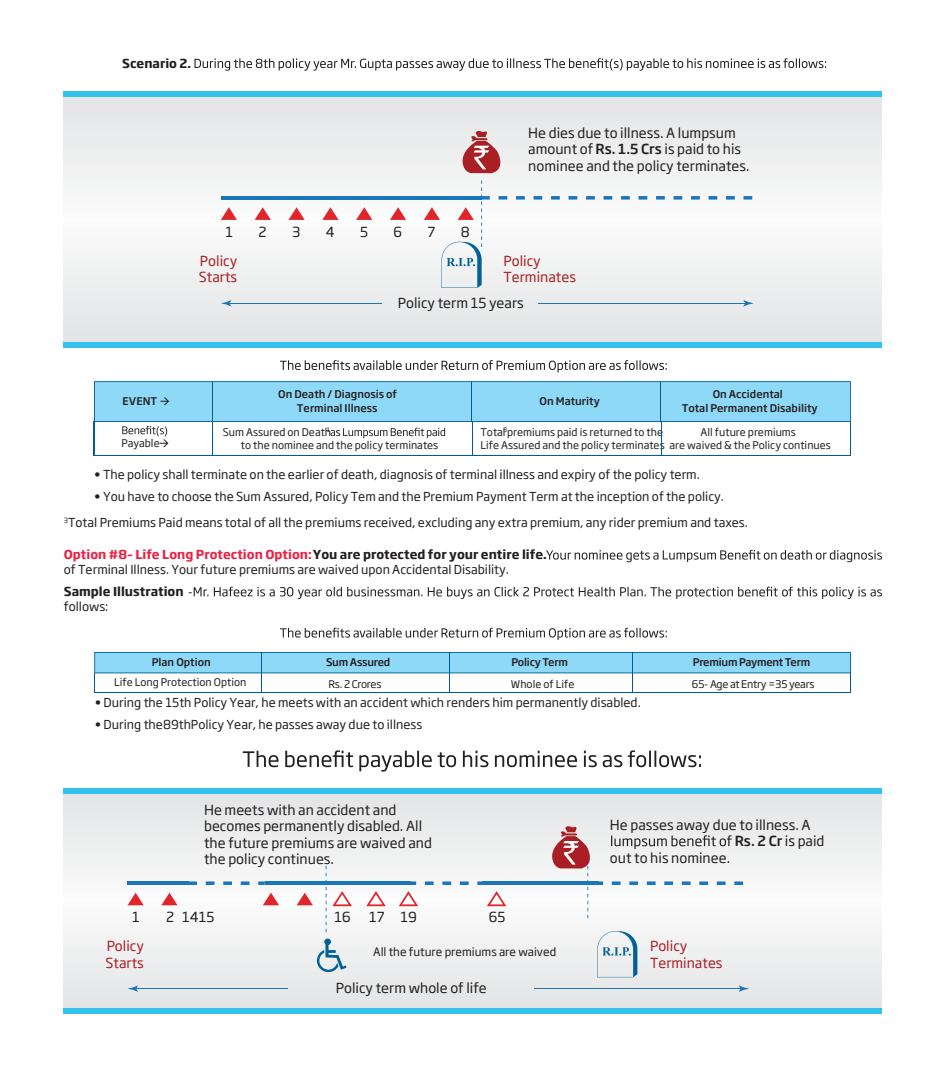
<style>
.page{position:relative;width:945px;height:1071px;background:#fff}
.page>*{position:absolute;margin:0;border:0;box-sizing:border-box;transform-origin:0 0}
.t1{font:13.65px/16.4px "Soho Gothic Pro";color:#231f20}
.t2{font:13.65px/16.4px "Soho Gothic Pro";color:#a91f24}
.t3{font:500 13.65px "Soho Gothic Pro";color:#231f20}
.t4{font:12.25px/14.7px "Soho Gothic Pro";color:#231f20}
.t5{font:700 12.25px "Soho Gothic Pro";color:#231f20}
.t6{font:11.38px "Soho Gothic Pro";color:#231f20}
.t7{font:10.5px/12.6px "Soho Gothic Pro";color:#231f20}
.t8{font:500 10.5px/14px "Soho Gothic Pro";color:#231f20;text-align:center}
.t9{font:500 10.5px "Soho Gothic Pro";letter-spacing:-.02em;color:#231f20}
.t10{font:10.5px "Soho Gothic Pro";letter-spacing:-.02em;color:#231f20}
.s1{font-weight:500}
.s2{font-weight:700;color:#eb2347}
.s3{font-weight:700}
.s4{font-weight:400}
</style>
<div class="page">
<svg style="left:194px;top:58px;width:632px;height:13px"></svg>
<svg style="left:546px;top:550px;width:336px;height:12px"></svg>
<svg style="left:189px;top:587px;width:693px;height:12px"></svg>
<hr style="left:94px;top:455px;width:756px;height:1px;background:#005a9e">
<hr style="left:472px;top:421px;width:1px;height:35px;background:#005a9e">
<hr style="left:212px;top:421px;width:1px;height:35px;background:#005a9e">
<hr style="left:850px;top:421px;width:1px;height:35px;background:#005a9e">
<hr style="left:94px;top:421px;width:1px;height:35px;background:#005a9e">
<hr style="left:661px;top:421px;width:1px;height:35px;background:#005a9e">
<svg style="left:94px;top:381px;width:757px;height:57px"></svg>
<svg style="left:243px;top:750px;width:458px;height:22px"></svg>
<svg style="left:63px;top:97px;width:819px;height:245px"></svg>
<div style="left:63px;top:342px;width:819px;height:5px;background:#34c2ed"></div>
<div style="left:63px;top:92px;width:819px;height:5px;background:#34c2ed"></div>
<svg style="left:459px;top:130px;width:43px;height:44px;background:#cc888b"></svg>
<hr style="left:221px;top:196px;width:261px;height:4px;background:#1b75bb">
<svg style="left:499px;top:196px;width:8px;height:4px"></svg>
<svg style="left:516px;top:196px;width:9px;height:4px"></svg>
<svg style="left:534px;top:196px;width:8px;height:4px"></svg>
<svg style="left:551px;top:196px;width:9px;height:4px"></svg>
<svg style="left:569px;top:196px;width:8px;height:4px"></svg>
<svg style="left:586px;top:196px;width:9px;height:4px"></svg>
<svg style="left:604px;top:196px;width:8px;height:4px"></svg>
<svg style="left:621px;top:196px;width:9px;height:4px"></svg>
<svg style="left:639px;top:196px;width:8px;height:4px"></svg>
<svg style="left:656px;top:196px;width:9px;height:4px"></svg>
<svg style="left:674px;top:196px;width:8px;height:4px"></svg>
<svg style="left:691px;top:196px;width:9px;height:4px"></svg>
<svg style="left:709px;top:196px;width:8px;height:4px"></svg>
<svg style="left:726px;top:196px;width:9px;height:4px"></svg>
<svg style="left:744px;top:196px;width:8px;height:4px"></svg>
<svg style="left:221px;top:207px;width:16px;height:13px"></svg>
<svg style="left:255px;top:207px;width:16px;height:13px"></svg>
<svg style="left:288px;top:207px;width:17px;height:13px"></svg>
<svg style="left:322px;top:207px;width:17px;height:13px"></svg>
<svg style="left:356px;top:207px;width:16px;height:13px"></svg>
<svg style="left:390px;top:207px;width:16px;height:13px"></svg>
<hr style="left:539px;top:303px;width:208px;height:1px;background:#1b75bb">
<svg style="left:743px;top:300px;width:11px;height:6px"></svg>
<hr style="left:228px;top:303px;width:153px;height:1px;background:#1b75bb">
<svg style="left:221px;top:300px;width:10px;height:6px"></svg>
<svg style="left:424px;top:180px;width:66px;height:108px"></svg>
<svg style="left:63px;top:793px;width:819px;height:215px"></svg>
<div style="left:63px;top:1008px;width:819px;height:6px;background:#34c2ed"></div>
<div style="left:63px;top:788px;width:819px;height:5px;background:#34c2ed"></div>
<svg style="left:597px;top:931px;width:40px;height:46px"></svg>
<hr style="left:128px;top:881px;width:61px;height:4px;background:#1b75bb">
<hr style="left:265px;top:881px;width:145px;height:4px;background:#1b75bb">
<hr style="left:483px;top:881px;width:116px;height:4px;background:#1b75bb">
<svg style="left:189px;top:881px;width:8px;height:4px"></svg>
<svg style="left:206px;top:881px;width:9px;height:4px"></svg>
<svg style="left:223px;top:881px;width:9px;height:4px"></svg>
<svg style="left:241px;top:881px;width:9px;height:4px"></svg>
<svg style="left:258px;top:881px;width:7px;height:4px"></svg>
<svg style="left:410px;top:881px;width:6px;height:4px"></svg>
<svg style="left:425px;top:881px;width:9px;height:4px"></svg>
<svg style="left:442px;top:881px;width:9px;height:4px"></svg>
<svg style="left:460px;top:881px;width:9px;height:4px"></svg>
<svg style="left:477px;top:881px;width:6px;height:4px"></svg>
<svg style="left:612px;top:881px;width:9px;height:4px"></svg>
<svg style="left:629px;top:881px;width:9px;height:4px"></svg>
<svg style="left:647px;top:881px;width:9px;height:4px"></svg>
<svg style="left:664px;top:881px;width:9px;height:4px"></svg>
<svg style="left:682px;top:881px;width:9px;height:4px"></svg>
<svg style="left:699px;top:881px;width:9px;height:4px"></svg>
<svg style="left:717px;top:881px;width:9px;height:4px"></svg>
<svg style="left:734px;top:881px;width:9px;height:4px"></svg>
<svg style="left:128px;top:893px;width:16px;height:12px"></svg>
<svg style="left:161px;top:893px;width:17px;height:12px"></svg>
<svg style="left:263px;top:893px;width:16px;height:12px"></svg>
<svg style="left:297px;top:893px;width:16px;height:12px"></svg>
<svg style="left:366px;top:891px;width:20px;height:15px"></svg>
<svg style="left:399px;top:891px;width:19px;height:15px"></svg>
<svg style="left:487px;top:891px;width:19px;height:15px"></svg>
<hr style="left:534px;top:988px;width:208px;height:1px;background:#1b75bb">
<svg style="left:739px;top:985px;width:10px;height:7px"></svg>
<hr style="left:135px;top:988px;width:153px;height:1px;background:#1b75bb">
<svg style="left:128px;top:985px;width:10px;height:7px"></svg>
<svg style="left:611px;top:835px;width:121px;height:14px;background:#c2c1c2"></svg>
<svg style="left:326px;top:866px;width:26px;height:66px"></svg>
<svg style="left:549px;top:825px;width:54px;height:93px"></svg>
<svg style="left:317px;top:939px;width:30px;height:33px"></svg>
<svg style="left:280px;top:360px;width:387px;height:12px"></svg>
<hr style="left:94px;top:692px;width:756px;height:1px;background:#005a9e">
<svg style="left:94px;top:652px;width:757px;height:40px"></svg>
<svg style="left:280px;top:628px;width:387px;height:12px"></svg>
<p class="t5" style="left:122px;top:54px;width:71px">Scenario 2.</p>
<p class="t1" style="left:225px;top:223px;width:9px">1</p>
<p class="t1" style="left:259px;top:223px;width:10px">2</p>
<p class="t1" style="left:292px;top:223px;width:10px">3</p>
<p class="t1" style="left:326px;top:223px;width:10px">4</p>
<p class="t1" style="left:360px;top:223px;width:10px">5</p>
<p class="t1" style="left:393px;top:223px;width:10px">6</p>
<p class="t1" style="left:428px;top:223px;width:9px">7</p>
<p class="t1" style="left:461px;top:223px;width:10px">8</p>
<p class="t1" style="left:528px;top:124px;width:223px">He dies due to illness. A lumpsum amount of <span class="s1">Rs. 1.5 Crs</span> is paid to his nominee and the policy terminates.</p>
<p class="t2" style="left:199px;top:252px;width:40px">Policy<br>Starts</p>
<p class="t2" style="left:503px;top:252px;width:74px">Policy<br>Terminates</p>
<p class="t1" style="left:398px;top:294px;width:128px">Policy term 15 years</p>
<p class="t8" style="left:123px;top:394px;width:49px">EVENT →</p>
<p class="t7" style="left:121px;top:436px;width:50px">Payable →</p>
<p class="t8" style="left:278px;top:387px;width:120px">On Death / Diagnosis of<br>Terminal Illness</p>
<p class="t8" style="left:540px;top:394px;width:62px">On Maturity</p>
<p class="t8" style="left:682px;top:387px;width:138px">On Accidental<br>Total Permanent Disability</p>
<p class="t7" style="left:241px;top:425px;width:199px;text-indent:-18px">Sum Assured on Death<sup>1<br></sup>to the nominee and the policy terminates</p>
<p class="t7" style="left:670px;top:425px;width:163px;text-align:center">All future premiums<br>are waived &amp; the Policy continues</p>
<p class="t7" style="left:480px;top:425px;width:186px">Total<sup>3</sup>premiums paid is returned to the<br>Life Assured and the policy terminates</p>
<p class="t4" style="left:94px;top:466px;width:607px">• The policy shall terminate on the earlier of death, diagnosis of terminal illness and expiry of the policy term.</p>
<p class="t4" style="left:94px;top:488px;width:631px">• You have to choose the Sum Assured, Policy Tem and the Premium Payment Term at the inception of the policy.</p>
<p class="t4" style="left:64px;top:514px;width:686px"><sup>3</sup>Total Premiums Paid means total of all the premiums received, excluding any extra premium, any rider premium and taxes.</p>
<p class="t4" style="left:64px;top:547px;width:485px"><span class="s2">Option #8– Life Long Protection Option:</span> <span class="s3">You are protected for your entire life. </span>of Terminal Illness. Your future premiums are waived upon Accidental Disability.</p>
<p class="t5" style="left:64px;top:582px;width:121px">Sample Illustration</p>
<p class="t4" style="left:64px;top:598px;width:46px">follows:</p>
<p class="t8" style="left:152px;top:655px;width:61px">Plan Option</p>
<p class="t9" style="left:326px;top:654px;width:66px">Sum Assured</p>
<p class="t9" style="left:512px;top:654px;width:58px">Policy Term</p>
<p class="t9" style="left:693px;top:654px;width:119px">Premium Payment Term</p>
<p class="t7" style="left:114px;top:675px;width:134px">Life Long Protection Option</p>
<p class="t10" style="left:328px;top:676px;width:54px">Rs. 2 Crores</p>
<p class="t7" style="left:511px;top:677px;width:65px">Whole of Life</p>
<p class="t10" style="left:692px;top:676px;width:124px">65- Age at Entry =35 years</p>
<p class="t4" style="left:95px;top:694px;width:548px">• During the 15th Policy Year, he meets with an accident which renders him permanently disabled.</p>
<p class="t4" style="left:95px;top:717px;width:329px">• During the89thPolicy Year, he passes away due to illness</p>
<p class="t1" style="left:204px;top:801px;width:229px">He meets with an accident and becomes permanently disabled. All the future premiums are waived and the policy continues.</p>
<p class="t1" style="left:132px;top:908px;width:9px">1</p>
<p class="t1" style="left:166px;top:908px;width:50px">2 1415</p>
<p class="t1" style="left:334px;top:908px;width:18px">16</p>
<p class="t1" style="left:369px;top:908px;width:49px">17 19</p>
<p class="t1" style="left:489px;top:908px;width:18px">65</p>
<p class="t1" style="left:610px;top:816px;width:202px">He passes away due to illness. A</p>
<p class="t3" style="left:735px;top:830px;width:91px">Rs. 2 Cr <span class="s4">is paid</span></p>
<p class="t1" style="left:610px;top:849px;width:122px">out to his nominee.</p>
<p class="t2" style="left:106px;top:937px;width:40px">Policy<br>Starts</p>
<p class="t2" style="left:650px;top:937px;width:74px">Policy<br>Terminates</p>
<p class="t6" style="left:373px;top:943px;width:185px">All the future premiums are waived</p>
<p class="t1" style="left:336px;top:979px;width:153px">Policy term whole of life</p>
</div>
